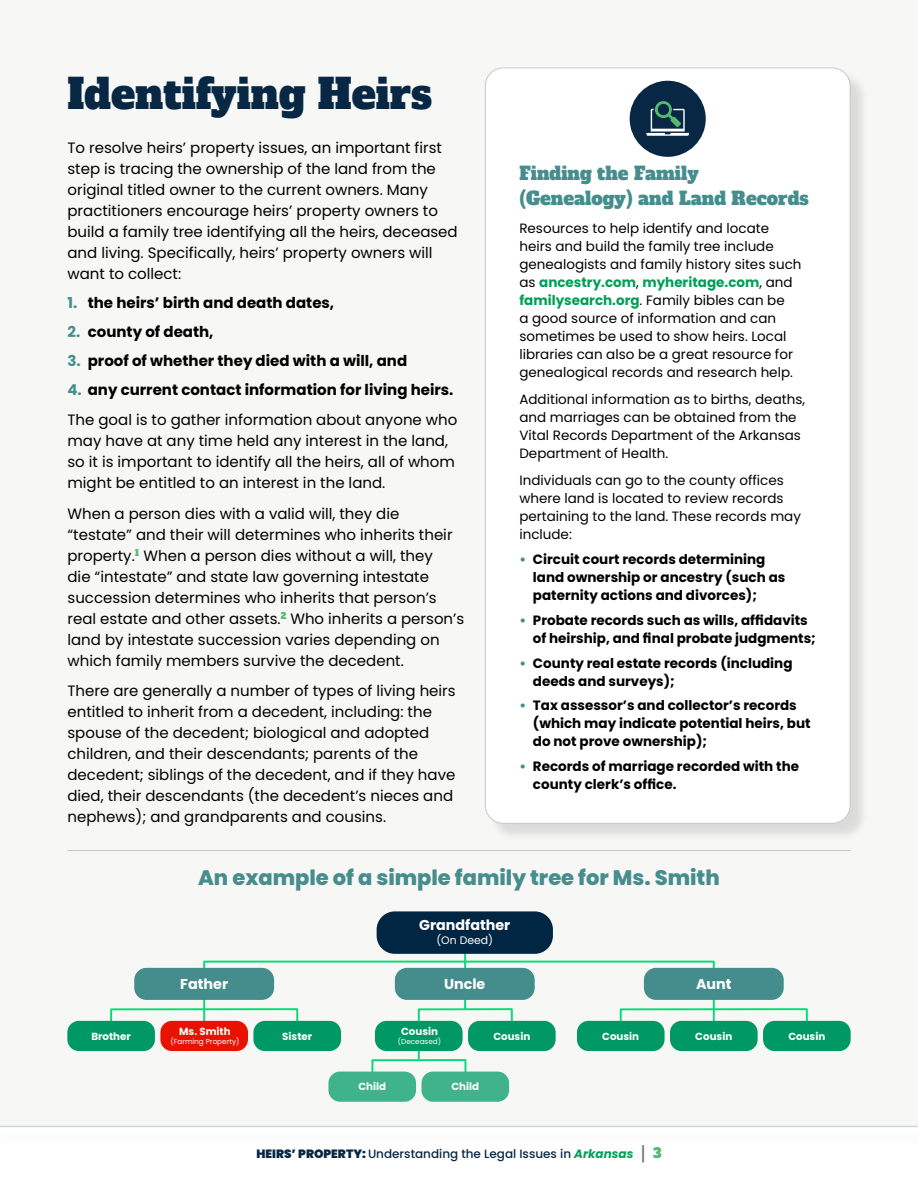
<style>
.page{position:relative;width:918px;height:1188px;background:#f7f8f6}
.page>*{position:absolute;margin:0;border:0;box-sizing:border-box;transform-origin:0 0}
.t1{font:40.5px "Alfa Slab One";color:#072744}
.t2{font:800 21px "Poppins";color:#468d8d}
.t3{font:18px/25.5px "Alfa Slab One";color:#468d8d}
.t4{font:15px/21px "Poppins";color:#000}
.t5{font:700 15px/30.5px "Poppins";color:#000}
.t6{font:700 14.25px "Poppins";color:#fff}
.t7{font:13.5px/18px "Poppins";color:#000}
.t8{font:700 13.5px/18px "Poppins";color:#000}
.t9{font:500 12px "Poppins";color:#072744}
.t10{font:10.95px "Poppins";color:#fff}
.t11{font:700 10.2px "Poppins";color:#fff}
.t12{font:7.2px "Poppins";color:#fff}
.s1{color:#468d8d}
.s2{font-weight:400}
.s3{font-weight:700;color:#009f55}
.s4{font-weight:900}
.s5{font-weight:700;font-style:italic;color:#009f55}
.s6{font-family:"Alfa Slab One";font-weight:400;font-size:13.5px;color:#767576}
.s7{font-family:"Alfa Slab One";font-weight:400;font-size:13.5px;color:#54bb70}
</style>
<div class="page">
<div style="left:487px;top:70px;width:382px;height:772px;background:#000;opacity:.11"></div>
<div style="left:485px;top:68px;width:365px;height:755px;background:#fff;border-radius:18px"></div>
<div style="left:630px;top:81px;width:76px;height:76px;background:#072744;border-radius:50%"></div>
<svg style="left:646px;top:101px;width:43px;height:35px"></svg>
<div style="left:203px;top:961px;width:512px;height:76px;border:2px solid #00dd78"></div>
<hr style="left:464px;top:950px;width:2px;height:59px;background:#00dd78">
<div style="left:110px;top:1008px;width:188px;height:19px;border:2px solid #00dd78"></div>
<div style="left:418px;top:1008px;width:95px;height:19px;border:2px solid #00dd78"></div>
<svg style="left:418px;top:1051px;width:2px;height:8px"></svg>
<div style="left:371px;top:1059px;width:95px;height:19px;border:2px solid #00dd78"></div>
<div style="left:377px;top:911px;width:176px;height:43px;background:#002644;border-radius:18px"></div>
<div style="left:395px;top:968px;width:140px;height:32px;background:#458d8c;border-radius:12px"></div>
<div style="left:644px;top:968px;width:140px;height:32px;background:#458d8c;border-radius:12px"></div>
<div style="left:134px;top:968px;width:140px;height:32px;background:#458d8c;border-radius:12px"></div>
<div style="left:160px;top:1021px;width:88px;height:30px;background:#e71300;border-radius:12px"></div>
<div style="left:67px;top:1021px;width:88px;height:30px;background:#096;border-radius:12px"></div>
<div style="left:253px;top:1021px;width:88px;height:30px;background:#096;border-radius:12px"></div>
<div style="left:620px;top:1008px;width:188px;height:19px;border:2px solid #00dd78"></div>
<div style="left:670px;top:1021px;width:88px;height:30px;background:#096;border-radius:12px"></div>
<div style="left:577px;top:1021px;width:88px;height:30px;background:#096;border-radius:12px"></div>
<div style="left:763px;top:1021px;width:88px;height:30px;background:#096;border-radius:12px"></div>
<div style="left:375px;top:1021px;width:88px;height:30px;background:#096;border-radius:12px"></div>
<div style="left:468px;top:1021px;width:88px;height:30px;background:#096;border-radius:12px"></div>
<div style="left:328px;top:1072px;width:88px;height:30px;background:#40b38c;border-radius:12px"></div>
<div style="left:421px;top:1072px;width:88px;height:30px;background:#40b38c;border-radius:12px"></div>
<hr style="left:68px;top:850px;width:782px;height:1px;background:#c7c8ca">
<div style="left:0;top:1126px;width:918px;height:62px;background:#fff"></div>
<hr style="left:0;top:1126px;width:918px;height:1px;background:#cbd7d8">
<h1 class="t1" style="left:68px;top:59px;width:366px">Identifying Heirs</h1>
<p class="t4" style="left:68px;top:138px;width:392px">To resolve heirs’ property issues, an important first step is tracing the ownership of the land from the original titled owner to the current owners. Many practitioners encourage heirs’ property owners to build a family tree identifying all the heirs, deceased and living. Specifically, heirs’ property owners will want to collect:</p>
<p class="t5" style="left:68px;top:288px;width:268px"><span class="s1">1.</span> the heirs’ birth and death dates,</p>
<p class="t5" style="left:68px;top:317px;width:148px"><span class="s1">2.</span> county of death,</p>
<p class="t5" style="left:68px;top:345px;width:341px"><span class="s1">3.</span> proof of whether they died with a will, and</p>
<p class="t5" style="left:68px;top:374px;width:391px"><span class="s1">4.</span> any current contact information for living heirs.<br><span class="s2">The goal is to gather information about anyone who</span></p>
<p class="t4" style="left:68px;top:430px;width:389px">may have at any time held any interest in the land, so it is important to identify all the heirs, all of whom might be entitled to an interest in the land.</p>
<p class="t4" style="left:68px;top:503px;width:398px">When a person dies with a valid will, they die “testate” and their will determines who inherits their property.<sup>1</sup> When a person dies without a will, they<br>die “intestate” and state law governing intestate succession determines who inherits that person’s real estate and other assets.<sup>2</sup> Who inherits a person’s land by intestate succession varies depending on which family members survive the decedent.</p>
<p class="t4" style="left:68px;top:680px;width:390px">There are generally a number of types of living heirs entitled to inherit from a decedent, including: the spouse of the decedent; biological and adopted children, and their descendants; parents of the decedent; siblings of the decedent, and if they have died, their descendants (the decedent’s nieces and nephews); and grandparents and cousins.</p>
<p class="t3" style="left:519px;top:159px;width:291px">Finding the Family (Genealogy) and Land Records</p>
<p class="t7" style="left:519px;top:219px;width:284px">Resources to help identify and locate heirs and build the family tree include genealogists and family history sites such as <span class="s3">ancestry.com</span>, <span class="s3">myheritage.com</span>, and <span class="s3">familysearch.org</span>. Family bibles can be<br>a good source of information and can sometimes be used to show heirs. Local libraries can also be a great resource for genealogical records and research help.</p>
<p class="t7" style="left:519px;top:390px;width:287px">Additional information as to births, deaths, and marriages can be obtained from the Vital Records Department of the Arkansas Department of Health.</p>
<p class="t7" style="left:519px;top:472px;width:283px">Individuals can go to the county offices where land is located to review records pertaining to the land. These records may include:</p>
<p class="t8" style="left:533px;top:550px;width:254px;text-indent:-14px"><span class="s1">•</span> Circuit court records determining land ownership or ancestry (such as paternity actions and divorces);</p>
<p class="t8" style="left:533px;top:611px;width:285px;text-indent:-14px"><span class="s1">•</span> Probate records such as wills, affidavits of heirship, and final probate judgments;</p>
<p class="t8" style="left:533px;top:654px;width:261px;text-indent:-14px"><span class="s1">•</span> County real estate records (including deeds and surveys);</p>
<p class="t8" style="left:533px;top:697px;width:279px;text-indent:-14px"><span class="s1">•</span> Tax assessor’s and collector’s records (which may indicate potential heirs, but do not prove ownership);</p>
<p class="t8" style="left:533px;top:757px;width:268px;text-indent:-14px"><span class="s1">•</span> Records of marriage recorded with the county clerk’s office.</p>
<h2 class="t2" style="left:198px;top:865px;width:523px">An example of a simple family tree for Ms. Smith</h2>
<p class="t6" style="left:419px;top:917px;width:93px">Grandfather</p>
<p class="t10" style="left:436px;top:933px;width:58px">(On Deed)</p>
<p class="t6" style="left:180px;top:976px;width:49px">Father</p>
<p class="t6" style="left:444px;top:976px;width:43px">Uncle</p>
<p class="t6" style="left:696px;top:976px;width:37px">Aunt</p>
<p class="t11" style="left:179px;top:1026px;width:53px">Ms. Smith</p>
<p class="t12" style="left:170px;top:1037px;width:70px">(Farming Property)</p>
<p class="t11" style="left:401px;top:1026px;width:38px">Cousin</p>
<p class="t12" style="left:398px;top:1037px;width:45px">(Deceased)</p>
<p class="t11" style="left:91px;top:1030px;width:41px">Brother</p>
<p class="t11" style="left:282px;top:1030px;width:31px">Sister</p>
<p class="t11" style="left:602px;top:1030px;width:38px">Cousin</p>
<p class="t11" style="left:695px;top:1030px;width:38px">Cousin</p>
<p class="t11" style="left:788px;top:1030px;width:38px">Cousin</p>
<p class="t11" style="left:493px;top:1030px;width:38px">Cousin</p>
<p class="t11" style="left:358px;top:1081px;width:29px">Child</p>
<p class="t11" style="left:451px;top:1081px;width:29px">Child</p>
<p class="t9" style="left:257px;top:1147px;width:406px"><span class="s4">HEIRS’ PROPERTY:</span> Understanding the Legal Issues in <span class="s5">Arkansas</span> <span class="s6">|</span> <span class="s7">3</span></p>
</div>
